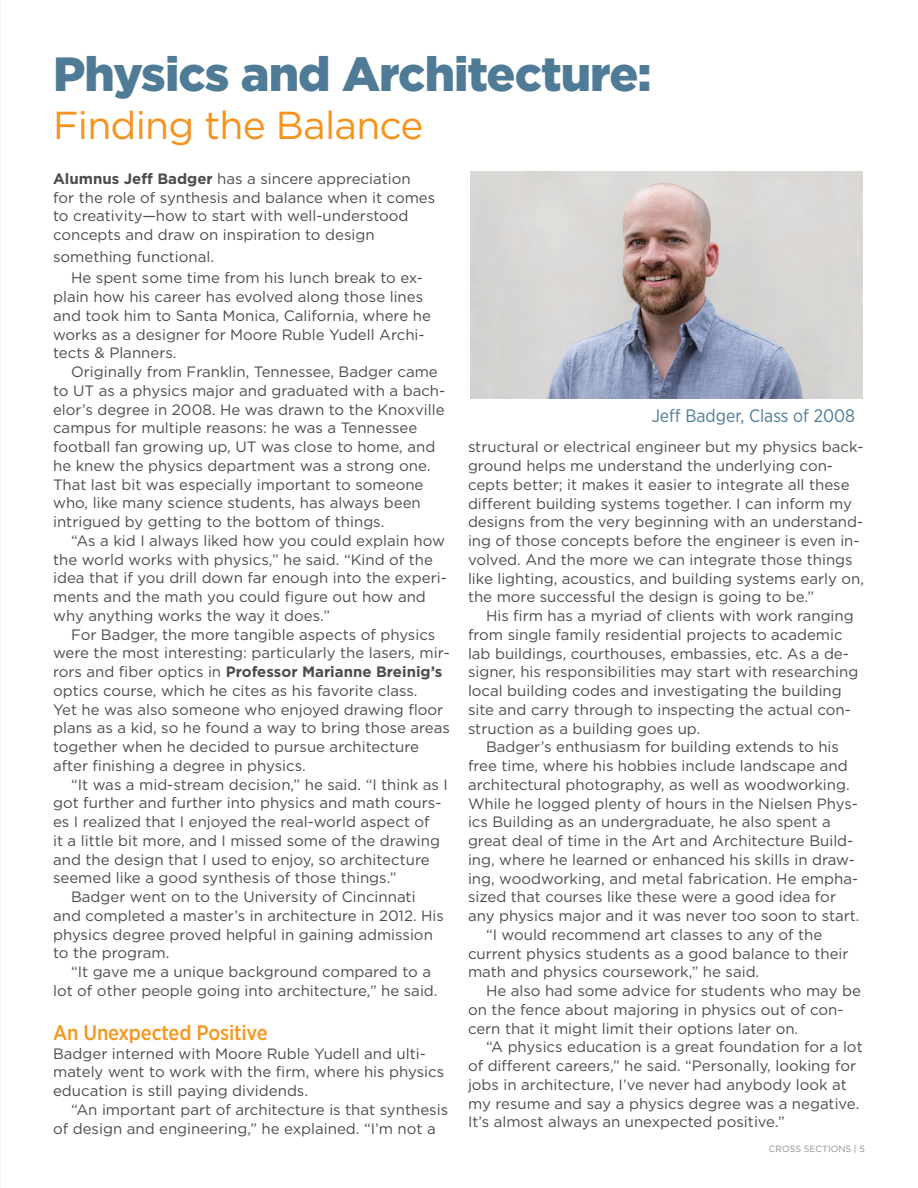
<style>
.page{position:relative;width:918px;height:1188px;background:#fff}
.page>*{position:absolute;margin:0;border:0;box-sizing:border-box;transform-origin:0 0}
.t1{font:900 48px "Gotham";letter-spacing:-.02em;color:#4f7b96}
.t2{font:39px "Gotham";letter-spacing:-.02em;color:#f7931d}
.t3{font:500 21px "Gotham Narrow";letter-spacing:-.01em;color:#f7971d}
.t4{font:18px "Gotham Narrow";color:#4f7b96}
.t5{font:15px/18.8px "Gotham";color:#4b4c4d}
.t6{font:9px "Gotham";color:#8a8c8f}
.s1{font-weight:700}
</style>
<div class="page">
<hr style="left:0;top:0;width:1px;height:1188px;background:#edf7f8">
<img style="left:470px;top:172px;width:392px;height:226px">
<p class="t1" style="left:53px;top:41px;width:600px">Physics and Architecture:</p>
<p class="t2" style="left:53px;top:101px;width:372px">Finding the Balance</p>
<p class="t5" style="left:53px;top:169px;width:384px"><span class="s1">Alumnus Jeff Badger</span> has a sincere appreciation for the role of synthesis and balance when it comes to creativity—how to start with well-understood concepts and draw on inspiration to design</p>
<p class="t5" style="left:53px;top:247px;width:163px">something functional.</p>
<p class="t5" style="left:53px;top:268px;width:379px;text-indent:18px">He spent some time from his lunch break to ex&shy;plain how his career has evolved along those lines and took him to Santa Monica, California, where he works as a designer for Moore Ruble Yudell Archi&shy;tects &amp; Planners.</p>
<p class="t5" style="left:53px;top:362px;width:394px;text-indent:18px">Originally from Franklin, Tennessee, Badger came to UT as a physics major and graduated with a bach&shy;elor’s degree in 2008. He was drawn to the Knoxville campus for multiple reasons: he was a Tennessee football fan growing up, UT was close to home, and he knew the physics department was a strong one.<br>That last bit was especially important to someone who, like many science students, has always been intrigued by getting to the bottom of things.</p>
<p class="t5" style="left:53px;top:531px;width:395px;text-indent:18px">“As a kid I always liked how you could explain how the world works with physics,” he said. “Kind of the idea that if you drill down far enough into the experi&shy;ments and the math you could figure out how and why anything works the way it does.”</p>
<p class="t5" style="left:53px;top:625px;width:398px;text-indent:18px">For Badger, the more tangible aspects of physics were the most interesting: particularly the lasers, mir&shy;rors and fiber optics in <span class="s1">Professor Marianne Breinig’s </span>optics course, which he cites as his favorite class.<br>Yet he was also someone who enjoyed drawing floor plans as a kid, so he found a way to bring those areas together when he decided to pursue architecture after finishing a degree in physics.</p>
<p class="t5" style="left:53px;top:775px;width:396px;text-indent:18px">“It was a mid-stream decision,” he said. “I think as I got further and further into physics and math cours&shy;es I realized that I enjoyed the real-world aspect of<br>it a little bit more, and I missed some of the drawing and the design that I used to enjoy, so architecture seemed like a good synthesis of those things.”</p>
<p class="t5" style="left:53px;top:887px;width:392px;text-indent:18px">Badger went on to the University of Cincinnati and completed a master’s in architecture in 2012. His physics degree proved helpful in gaining admission to the program.</p>
<p class="t5" style="left:53px;top:962px;width:386px;text-indent:18px">“It gave me a unique background compared to a lot of other people going into architecture,” he said.</p>
<p class="t3" style="left:53px;top:1019px;width:216px">An Unexpected Positive</p>
<p class="t5" style="left:53px;top:1044px;width:393px">Badger interned with Moore Ruble Yudell and ulti&shy;mately went to work with the firm, where his physics education is still paying dividends.</p>
<p class="t5" style="left:53px;top:1100px;width:397px;text-indent:18px">“An important part of architecture is that synthesis of design and engineering,” he explained. “I’m not a</p>
<p class="t4" style="left:652px;top:405px;width:205px">Jeff Badger, Class of 2008</p>
<p class="t5" style="left:468px;top:437px;width:398px">structural or electrical engineer but my physics back&shy;ground helps me understand the underlying con&shy;cepts better; it makes it easier to integrate all these different building systems together. I can inform my designs from the very beginning with an understand&shy;ing of those concepts before the engineer is even in&shy;volved. And the more we can integrate those things like lighting, acoustics, and building systems early on, the more successful the design is going to be.”</p>
<p class="t5" style="left:468px;top:606px;width:392px;text-indent:18px">His firm has a myriad of clients with work ranging from single family residential projects to academic lab buildings, courthouses, embassies, etc. As a de&shy;signer, his responsibilities may start with researching local building codes and investigating the building site and carry through to inspecting the actual con&shy;struction as a building goes up.</p>
<p class="t5" style="left:468px;top:737px;width:393px;text-indent:18px">Badger’s enthusiasm for building extends to his free time, where his hobbies include landscape and architectural photography, as well as woodworking.<br>While he logged plenty of hours in the Nielsen Phys&shy;ics Building as an undergraduate, he also spent a great deal of time in the Art and Architecture Build&shy;ing, where he learned or enhanced his skills in draw&shy;ing, woodworking, and metal fabrication. He empha&shy;sized that courses like these were a good idea for any physics major and it was never too soon to start.</p>
<p class="t5" style="left:468px;top:925px;width:382px;text-indent:18px">“I would recommend art classes to any of the current physics students as a good balance to their math and physics coursework,” he said.</p>
<p class="t5" style="left:468px;top:981px;width:394px;text-indent:18px">He also had some advice for students who may be on the fence about majoring in physics out of con&shy;cern that it might limit their options later on.</p>
<p class="t5" style="left:468px;top:1037px;width:396px;text-indent:18px">“A physics education is a great foundation for a lot of different careers,” he said. “Personally, looking for jobs in architecture, I’ve never had anybody look at my resume and say a physics degree was a negative.<br>It’s almost always an unexpected positive.”</p>
<p class="t6" style="left:769px;top:1143px;width:97px">CROSS SECTIONS | 5</p>
</div>
